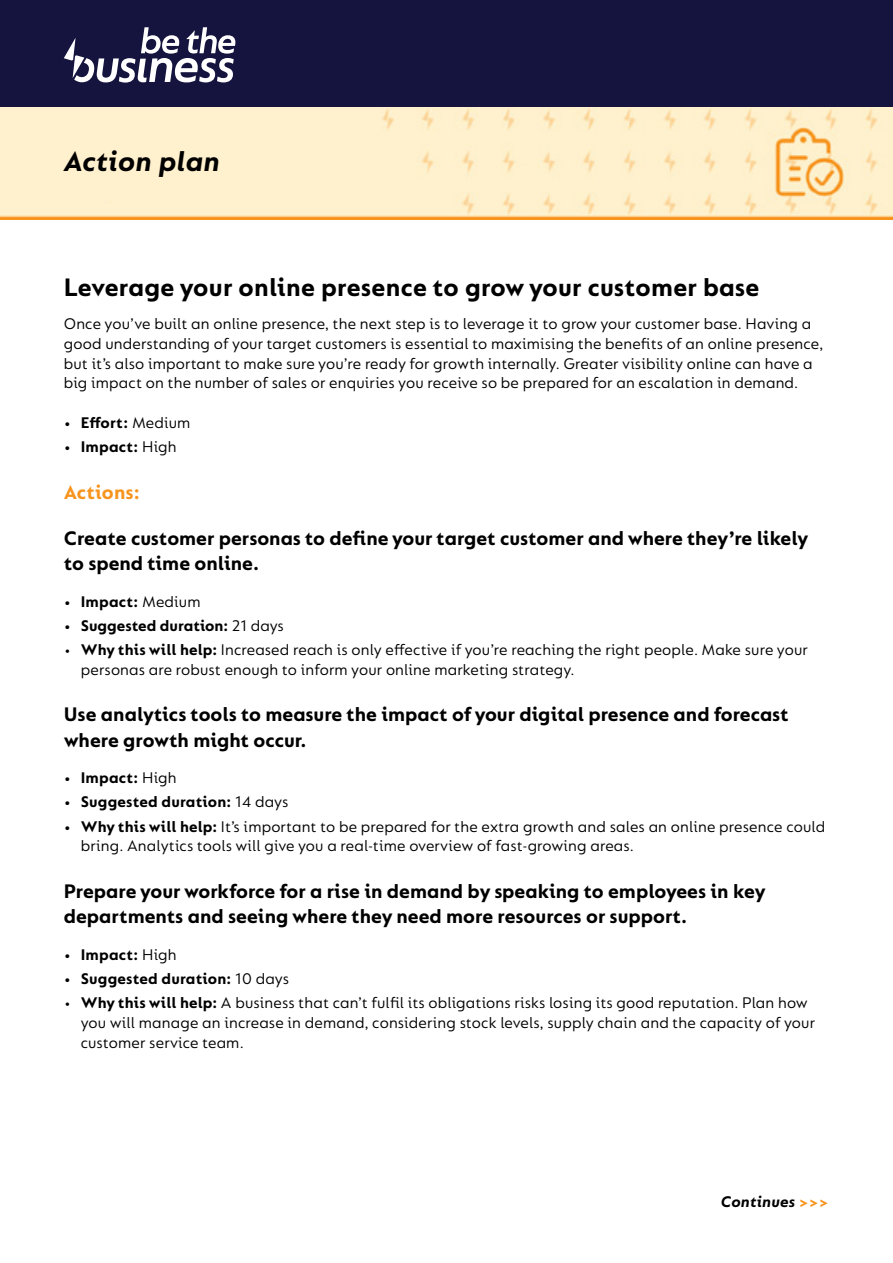
<style>
.page{position:relative;width:893px;height:1263px;background:#fff}
.page>*{position:absolute;margin:0;border:0;box-sizing:border-box;transform-origin:0 0}
.t1{font:italic 700 30px "FS Lucas";letter-spacing:.005em;color:#000}
.t2{font:700 27px "FS Lucas";letter-spacing:.01em;color:#000}
.Subheader{font:700 21px/25.2px "FS Lucas";color:#000}
.Orange_Sub_header{font:700 21px "FS Lucas";letter-spacing:.005em;color:#f7941e}
.Bullets{font:16.5px/19.8px "FS Lucas";letter-spacing:.01em;color:#000}
.Body_Copy{font:16.5px/19.8px "FS Lucas";letter-spacing:.01em;color:#000}
.Bullets-2{font:700 16.5px "FS Lucas";letter-spacing:.01em;color:#000}
.Body_Copy-2{font:italic 700 16.5px "FS Lucas";letter-spacing:.01em;color:#000}
.s1{font-weight:400}
.s2{font-weight:700}
.s3{font-style:normal;color:#f7941e}
</style>
<div class="page">
<div style="left:0;top:0;width:893px;height:108px;background:#14143e"></div>
<img style="left:0;top:107px;width:893px;height:112px">
<div style="left:0;top:152px;width:366px;height:49px;background:#fff1cd"></div>
<svg style="left:64px;top:27px;width:171px;height:56px"></svg>
<p class="t1" style="left:64px;top:144px;width:158px">Action plan</p>
<p class="t2" style="left:64px;top:272px;width:697px">Leverage your online presence to grow your customer base</p>
<p class="Body_Copy" style="left:64px;top:313px;width:761px">Once you’ve built an online presence, the next step is to leverage it to grow your customer base. Having a good understanding of your target customers is essential to maximising the benefits of an online presence, but it’s also important to make sure you’re ready for growth internally. Greater visibility online can have a big impact on the number of sales or enquiries you receive so be prepared for an escalation in demand.</p>
<p class="Bullets-2" style="left:64px;top:413px;width:128px">• Effort: <span class="s1">Medium</span></p>
<p class="Bullets-2" style="left:64px;top:437px;width:114px">• Impact: <span class="s1">High</span></p>
<p class="Orange_Sub_header" style="left:64px;top:480px;width:77px">Actions:</p>
<p class="Subheader" style="left:64px;top:525px;width:746px">Create customer personas to define your target customer and where they’re likely to spend time online.</p>
<p class="Bullets-2" style="left:64px;top:592px;width:138px">• Impact: <span class="s1">Medium</span></p>
<p class="Bullets-2" style="left:64px;top:616px;width:221px">• Suggested duration: <span class="s1">21 days</span></p>
<p class="Bullets" style="left:81px;top:639px;width:729px;text-indent:-17px">• <span class="s2">Why this will help:</span> Increased reach is only effective if you’re reaching the right people. Make sure your personas are robust enough to inform your online marketing strategy.</p>
<p class="Subheader" style="left:64px;top:702px;width:726px">Use analytics tools to measure the impact of your digital presence and forecast where growth might occur.</p>
<p class="Bullets-2" style="left:64px;top:768px;width:114px">• Impact: <span class="s1">High</span></p>
<p class="Bullets-2" style="left:64px;top:793px;width:226px">• Suggested duration: <span class="s1">14 days</span></p>
<p class="Bullets" style="left:81px;top:816px;width:746px;text-indent:-17px"><span class="s2">• Why this will help:</span> It’s important to be prepared for the extra growth and sales an online presence could bring. Analytics tools will give you a real-time overview of fast-growing areas.</p>
<p class="Subheader" style="left:64px;top:878px;width:703px">Prepare your workforce for a rise in demand by speaking to employees in key departments and seeing where they need more resources or support.</p>
<p class="Bullets-2" style="left:64px;top:945px;width:114px">• Impact: <span class="s1">High</span></p>
<p class="Bullets-2" style="left:64px;top:969px;width:227px">• Suggested duration: <span class="s1">10 days</span></p>
<p class="Bullets" style="left:81px;top:992px;width:736px;text-indent:-17px">• <span class="s2">Why this will help:</span> A business that can’t fulfil its obligations risks losing its good reputation. Plan how you will manage an increase in demand, considering stock levels, supply chain and the capacity of your customer service team.</p>
<p class="Body_Copy-2" style="left:721px;top:1192px;width:110px">Continues <span class="s3">&gt;&gt;&gt;</span></p>
</div>
